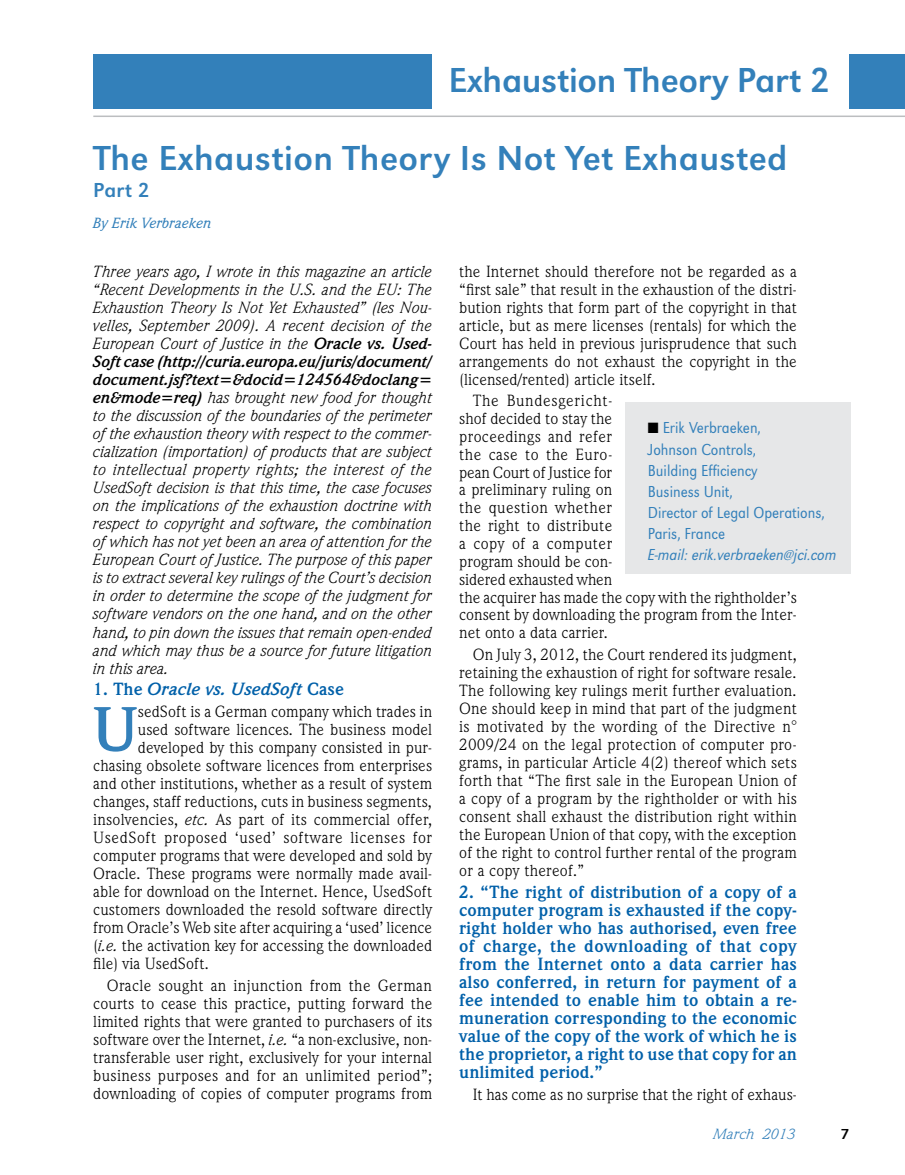
<style>
.page{position:relative;width:905px;height:1175px;background:#fff}
.page>*{position:absolute;margin:0;border:0;box-sizing:border-box;transform-origin:0 0}
.t1{font:700 63.75px "Weidemann IT Cby BT";color:#3380ba}
.t2{font:36px/77.2px "URW Grotesk T";letter-spacing:.01em;color:#3380ba}
.t3{font:21px "URW Grotesk T";color:#3380ba}
.t4{font:700 18px/18px "Weidemann IT Cby BT";color:#0060a9;text-align:justify}
.t5{font:italic 700 18px "Weidemann IT Cby BT";color:#0060a9}
.t6{font:16.5px/17.9px "Weidemann IT Cby BT";color:#000;text-align:justify}
.t7{font:italic 16.5px/18px "Weidemann IT Cby BT";color:#000;text-align:justify}
.t8{font:16.5px/21px "URW Grotesk T Ligh Narr";color:#3380ba;scale:.95 1}
.t9{font:16.5px "Weidemann IT Cby BT";letter-spacing:.03em;color:#000}
.t10{font:16.5px "URW Grotesk T Ligh Narr Obli";color:#3380ba;scale:.95 1}
.t11{font:italic 500 15px "Weidemann IT Cby BT";color:#3380ba}
.t12{font:italic 15px "Weidemann IT Cby BT";color:#3380ba;scale:1.08 1}
.t13{font:15px "URW Grotesk T";color:#000;scale:1.08 1}
.s1{font-weight:700}
.s2{font-style:normal}
.s3{font-style:italic}
.s4{color:#000}
</style>
<div class="page">
<hr style="left:93px;top:116px;width:811px;height:1px;background:#bcbec0">
<div style="left:849px;top:54px;width:55px;height:54px;background:#3380ba"></div>
<div style="left:93px;top:54px;width:339px;height:54px;background:#3380ba"></div>
<div style="left:626px;top:403px;width:224px;height:171px;background:#e6e7e8"></div>
<h2 class="t2" style="left:93px;top:42px;width:738px;text-indent:355px">Exhaustion Theory Part 2<br>The Exhaustion Theory Is Not Yet Exhausted</h2>
<p class="t3" style="left:93px;top:178px;width:58px">Part 2</p>
<p class="t11" style="left:93px;top:213px;width:120px">By Erik Verbraeken</p>
<p class="t7" style="left:93px;top:262px;width:340px">Three years ago, I wrote in this magazine an article “Recent Developments in the U.S. and the EU: The Exhaustion Theory Is Not Yet Exhausted” (les Nou&shy;velles, September 2009). A recent decision of the European Court of Justice in the <span class="s1">Oracle vs. Used-Soft case (http://curia.europa.eu/juris/document/ document.jsf?text=&amp;docid=124564&amp;doclang= en&amp;mode=req)</span> has brought new food for thought to the discussion of the boundaries of the perimeter of the exhaustion theory with respect to the commer&shy;cialization (importation) of products that are subject to intellectual property rights; the interest of the UsedSoft decision is that this time, the case focuses on the implications of the exhaustion doctrine with respect to copyright and software, the combination of which has not yet been an area of attention for the European Court of Justice. The purpose of this paper is to extract several key rulings of the Court’s decision in order to determine the scope of the judgment for software vendors on the one hand, and on the other hand, to pin down the issues that remain open-ended and which may thus be a source for future litigation in this area.</p>
<p class="t5" style="left:93px;top:678px;width:252px"><span class="s2">1. The</span> Oracle vs. UsedSoft <span class="s2">Case</span></p>
<p class="t6" style="left:138px;top:702px;width:296px">sedSoft is a German company which trades in</p>
<p class="t6" style="left:138px;top:720px;width:296px">used software licences. The business model</p>
<p class="t6" style="left:138px;top:738px;width:296px">developed by this company consisted in pur-</p>
<p class="t6" style="left:93px;top:756px;width:340px">chasing obsolete software licences from enterprises</p>
<p class="t6" style="left:93px;top:774px;width:340px">and other institutions, whether as a result of system</p>
<p class="t6" style="left:93px;top:792px;width:340px">changes, staff reductions, cuts in business segments,</p>
<p class="t6" style="left:93px;top:810px;width:340px">insolvencies, <span class="s3">etc.</span> As part of its commercial offer,</p>
<p class="t9" style="left:93px;top:827px;width:340px">UsedSoft proposed ‘used’ software licenses for</p>
<p class="t6" style="left:93px;top:846px;width:340px">computer programs that were developed and sold by</p>
<p class="t6" style="left:93px;top:864px;width:340px">Oracle. These programs were normally made avail-</p>
<p class="t6" style="left:93px;top:882px;width:340px">able for download on the Internet. Hence, UsedSoft</p>
<p class="t6" style="left:93px;top:900px;width:340px">customers downloaded the resold software directly</p>
<p class="t6" style="left:93px;top:918px;width:340px">from Oracle’s Web site after acquiring a ‘used’ licence</p>
<p class="t6" style="left:93px;top:936px;width:340px">(<span class="s3">i.e.</span> the activation key for accessing the downloaded</p>
<p class="t6" style="left:93px;top:954px;width:117px">file) via UsedSoft.</p>
<p class="t6" style="left:93px;top:976px;width:340px;text-indent:13px">Oracle sought an injunction from the German courts to cease this practice, putting forward the limited rights that were granted to purchasers of its software over the Internet, <span class="s3">i.e.</span> “a non-exclusive, non&shy;transferable user right, exclusively for your internal business purposes and for an unlimited period”; downloading of copies of computer programs from</p>
<p class="t6" style="left:459px;top:262px;width:339px">the Internet should therefore not be regarded as a “first sale” that result in the exhaustion of the distri&shy;bution rights that form part of the copyright in that article, but as mere licenses (rentals) for which the Court has held in previous jurisprudence that such arrangements do not exhaust the copyright in the (licensed/rented) article itself.</p>
<p class="t6" style="left:459px;top:391px;width:339px;text-align:left;text-indent:13px">The Bundesgericht-<br>shof decided to stay the<br>proceedings and refer<br>the case to the Euro-<br>pean Court of Justice for<br>a preliminary ruling on<br>the question whether<br>the right to distribute<br>a copy of a computer<br>program should be con-<br>sidered exhausted when<br>the acquirer has made the copy with the rightholder’s consent by downloading the program from the Inter&shy;net onto a data carrier.</p>
<p class="t6" style="left:459px;top:645px;width:339px;text-indent:13px">On July 3, 2012, the Court rendered its judgment, retaining the exhaustion of right for software resale.<br>The following key rulings merit further evaluation.<br>One should keep in mind that part of the judgment is motivated by the wording of the Directive n° 2009/24 on the legal protection of computer pro&shy;grams, in particular Article 4(2) thereof which sets forth that “The first sale in the European Union of a copy of a program by the rightholder or with his consent shall exhaust the distribution right within the European Union of that copy, with the exception of the right to control further rental of the program or a copy thereof.”</p>
<p class="t4" style="left:459px;top:882px;width:339px">2. “The right of distribution of a copy of a computer program is exhausted if the copy&shy;right holder who has authorised, even free of charge, the downloading of that copy from the Internet onto a data carrier has also conferred, in return for payment of a fee intended to enable him to obtain a re&shy;muneration corresponding to the economic value of the copy of the work of which he is the proprietor, a right to use that copy for an unlimited period.”</p>
<p class="t6" style="left:472px;top:1084px;width:325px">It has come as no surprise that the right of exhaus-</p>
<p class="t8" style="left:648px;top:417px;width:188px"><span class="s4">■</span> Erik Verbraeken,<br>Johnson Controls,<br>Building Efficiency<br>Business Unit,<br>Director of Legal Operations,<br>Paris, France</p>
<p class="t10" style="left:648px;top:544px;width:200px">E-mail: erik.verbraeken@jci.com</p>
<h1 class="t1" style="left:92px;top:689px;width:49px">U</h1>
<p class="t12" style="left:713px;top:1125px;width:78px">March 2013</p>
<p class="t13" style="left:840px;top:1125px;width:10px">7</p>
</div>
